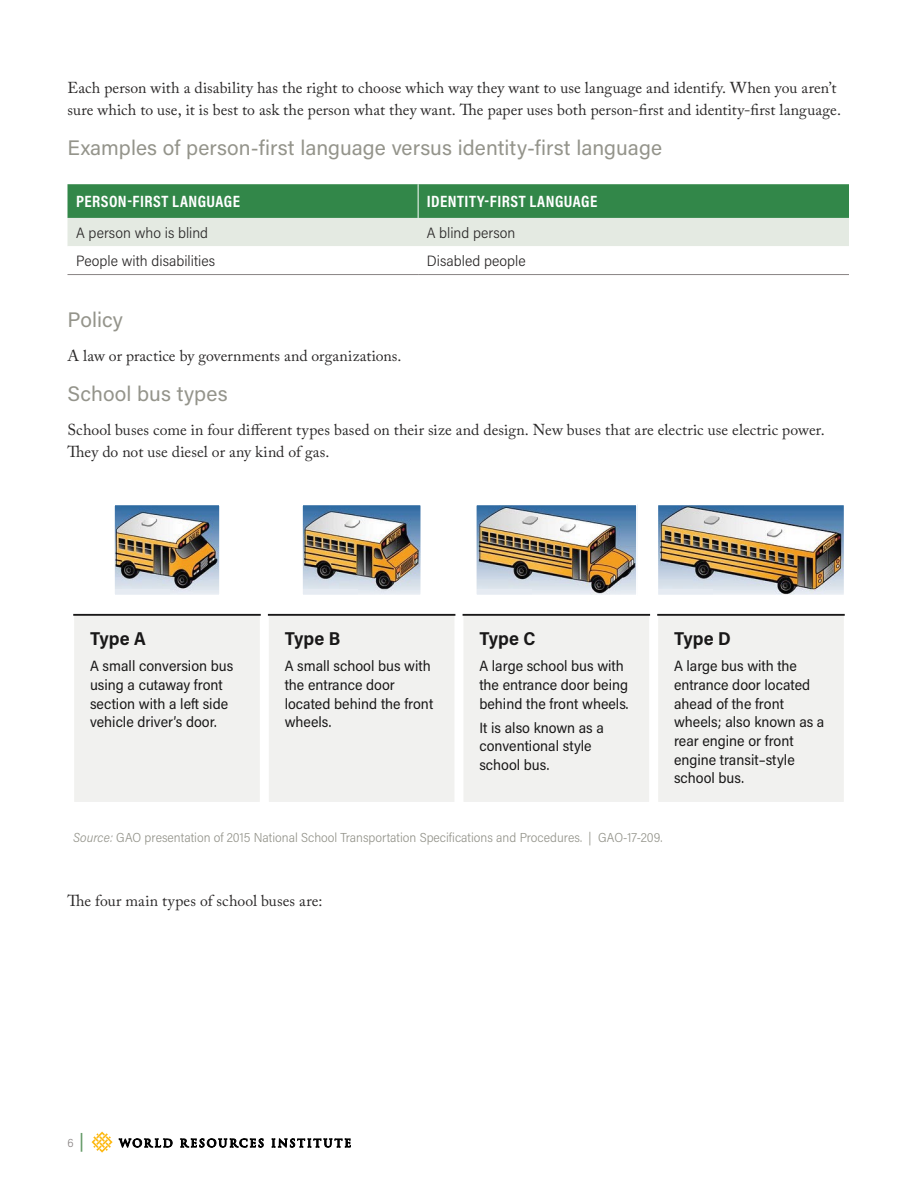
<style>
.page{position:relative;width:918px;height:1188px;background:#fff}
.page>*{position:absolute;margin:0;border:0;box-sizing:border-box;transform-origin:0 0}
.t1{font:21px "Acumin Pro";letter-spacing:.005em;color:#94948b}
.t2{font:700 18.6px "Acumin Pro Semi Cond";letter-spacing:-.005em;color:#191818}
.t3{font:700 16.5px "Acumin Pro Cond";letter-spacing:.03em;color:#fff}
.t4{font:15.75px/22.5px "Adobe Caslon Pro";letter-spacing:.005em;color:#2a2828}
.t5{font:300 15px "Acumin Pro Semi Cond";color:#2a2828}
.t6{font:14.85px/18.6px "Acumin Pro Semi Cond";color:#191818}
.t7{font:300 13.05px "Acumin Pro Semi Cond";color:#94948b}
.t8{font:300 12px "Acumin Pro Semi Cond";color:#888383}
.s1{font-style:italic}
.s2{font-weight:500;font-size:18px;color:#609764}
</style>
<div class="page">
<svg style="left:92px;top:1132px;width:21px;height:21px"></svg>
<svg style="left:119px;top:1139px;width:53px;height:8px"></svg>
<svg style="left:180px;top:1139px;width:83px;height:8px"></svg>
<svg style="left:272px;top:1139px;width:78px;height:8px"></svg>
<svg style="left:68px;top:184px;width:781px;height:62px;background:#83b48f"></svg>
<hr style="left:418px;top:184px;width:1px;height:34px;background:#fff">
<hr style="left:68px;top:274px;width:350px;height:1px;background:#888383">
<hr style="left:418px;top:274px;width:431px;height:1px;background:#888383">
<img style="left:659px;top:506px;width:184px;height:88px">
<div style="left:657px;top:589px;width:56px;height:7px;background:#e6ebf2"></div>
<div style="left:656px;top:503px;width:190px;height:94px;border:2px solid #fff"></div>
<img style="left:478px;top:506px;width:157px;height:88px">
<div style="left:476px;top:589px;width:55px;height:7px;background:#e6ebf2"></div>
<div style="left:475px;top:503px;width:163px;height:94px;border:2px solid #fff"></div>
<img style="left:116px;top:506px;width:102px;height:88px">
<div style="left:114px;top:589px;width:56px;height:7px;background:#e6ebf2"></div>
<div style="left:113px;top:503px;width:108px;height:94px;border:2px solid #fff"></div>
<img style="left:304px;top:506px;width:115px;height:88px">
<div style="left:302px;top:589px;width:56px;height:7px;background:#e6ebf2"></div>
<div style="left:301px;top:503px;width:121px;height:94px;border:2px solid #fff"></div>
<div style="left:462px;top:614px;width:189px;height:190px;background:#f1f1ef;border:2px solid #fff"></div>
<div style="left:267px;top:614px;width:189px;height:190px;background:#f1f1ef;border:2px solid #fff"></div>
<div style="left:72px;top:614px;width:190px;height:190px;background:#f1f1ef;border:2px solid #fff"></div>
<div style="left:656px;top:614px;width:190px;height:190px;background:#f1f1ef;border:2px solid #fff"></div>
<hr style="left:73px;top:614px;width:188px;height:2px;background:#191818">
<hr style="left:268px;top:614px;width:187px;height:2px;background:#191818">
<hr style="left:463px;top:614px;width:187px;height:2px;background:#191818">
<hr style="left:657px;top:614px;width:188px;height:2px;background:#191818">
<p class="t4" style="left:68px;top:76px;width:775px">Each person with a disability has the right to choose which way they want to use language and identify. When you aren’t sure which to use, it is best to ask the person what they want. The paper uses both person-first and identity-first language.</p>
<h1 class="t1" style="left:68px;top:133px;width:596px">Examples of person-first language versus identity-first language</h1>
<p class="t3" style="left:76px;top:191px;width:165px">PERSON-FIRST LANGUAGE</p>
<p class="t3" style="left:427px;top:191px;width:172px">IDENTITY-FIRST LANGUAGE</p>
<p class="t5" style="left:76px;top:222px;width:134px">A person who is blind</p>
<p class="t5" style="left:427px;top:222px;width:90px">A blind person</p>
<p class="t5" style="left:76px;top:250px;width:141px">People with disabilities</p>
<p class="t5" style="left:427px;top:250px;width:101px">Disabled people</p>
<h1 class="t1" style="left:68px;top:305px;width:57px">Policy</h1>
<p class="t4" style="left:68px;top:344px;width:336px">A law or practice by governments and organizations.</p>
<h1 class="t1" style="left:68px;top:379px;width:162px">School bus types</h1>
<p class="t4" style="left:68px;top:418px;width:759px">School buses come in four different types based on their size and design. New buses that are electric use electric power.<br>They do not use diesel or any kind of gas.</p>
<p class="t2" style="left:90px;top:626px;width:57px">Type A</p>
<p class="t6" style="left:90px;top:656px;width:145px">A small conversion bus using a cutaway front section with a left side vehicle driver’s door.</p>
<p class="t2" style="left:285px;top:626px;width:57px">Type B</p>
<p class="t6" style="left:285px;top:656px;width:150px">A small school bus with the entrance door located behind the front wheels.</p>
<p class="t2" style="left:479px;top:626px;width:58px">Type C</p>
<p class="t6" style="left:479px;top:656px;width:151px">A large school bus with the entrance door being behind the front wheels.</p>
<p class="t6" style="left:479px;top:718px;width:126px">It is also known as a conventional style school bus.</p>
<p class="t2" style="left:674px;top:626px;width:58px">Type D</p>
<p class="t6" style="left:674px;top:656px;width:152px">A large bus with the entrance door located ahead of the front wheels; also known as a rear engine or front engine transit–style school bus.</p>
<p class="t7" style="left:73px;top:829px;width:591px"><span class="s1">Source:</span> GAO presentation of 2015 National School Transportation Specifications and Procedures. | GAO-17-209.</p>
<p class="t4" style="left:68px;top:889px;width:256px">The four main types of school buses are:</p>
<p class="t8" style="left:68px;top:1135px;width:18px">6 <span class="s2">|</span></p>
</div>
